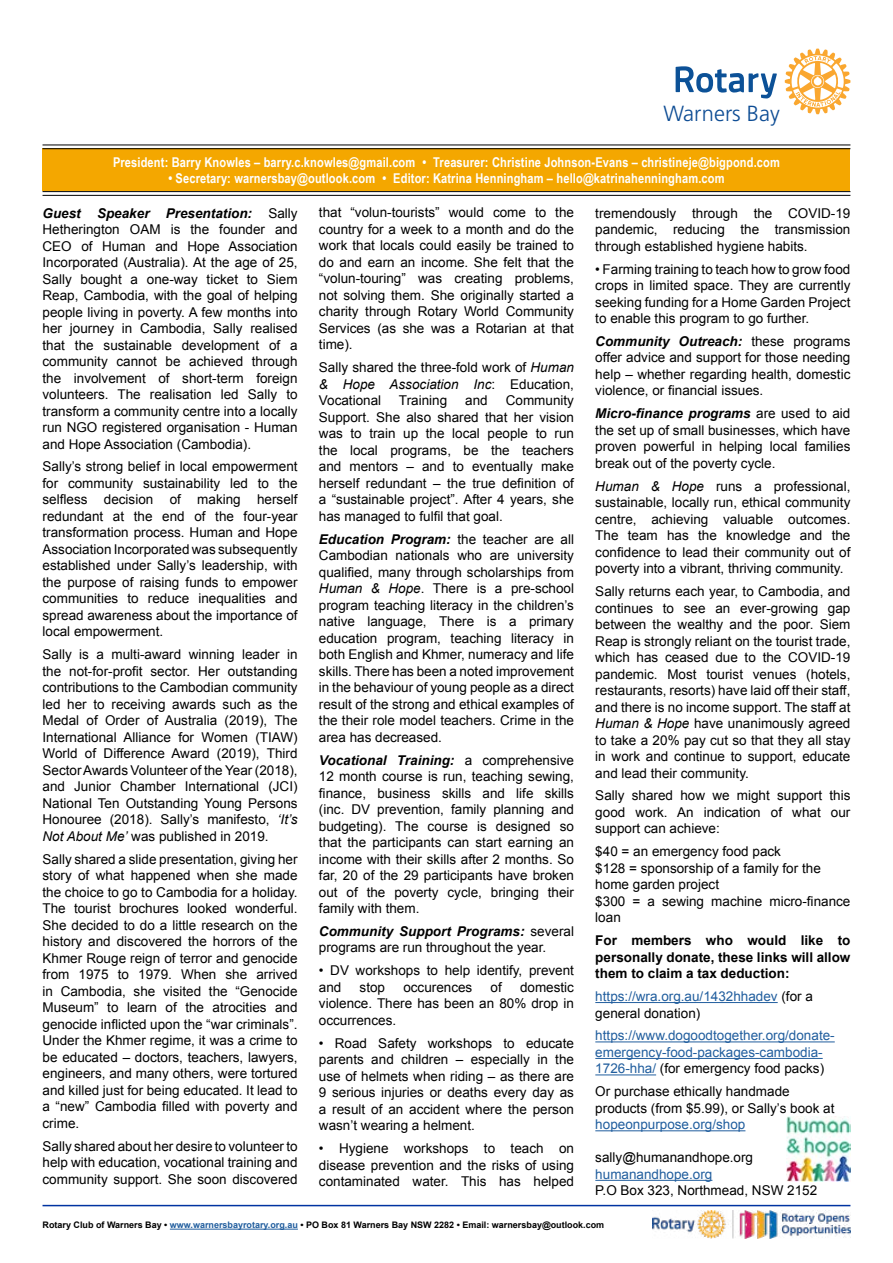
<style>
.page{position:relative;width:893px;height:1263px;background:#fff}
.page>*{position:absolute;margin:0;border:0;box-sizing:border-box;transform-origin:0 0}
.t1{font:300 21.9px "Frutiger LT Std";color:#0d4c94}
.t2{font:13.5px/16.5px "Arial";color:#000;text-align:justify}
.t3{font:13.5px/16.5px "Arial";color:#215e9e}
.t4{font:700 13.5px "Arial Narrow";letter-spacing:.01em;color:#fff}
.t5{font:700 13.5px/16.5px "Arial";color:#000;text-align:justify}
.t6{font:700 9px "Arial";color:#000}
.s1{font-weight:700;font-style:italic}
.s2{font-style:italic}
.s3{color:#000}
.s4{color:#215e9e}
</style>
<div class="page">
<hr style="left:43px;top:1205px;width:807px;height:1px;background:#0033a1">
<hr style="left:170px;top:1229px;width:128px;height:1px;background:#215e9e">
<img style="left:653px;top:1211px;width:197px;height:28px">
<svg style="left:676px;top:66px;width:101px;height:32px"></svg>
<svg style="left:785px;top:49px;width:65px;height:65px"></svg>
<hr style="left:595px;top:1002px;width:183px;height:1px;background:#215e9e">
<hr style="left:595px;top:1041px;width:240px;height:1px;background:#215e9e">
<hr style="left:595px;top:1058px;width:228px;height:1px;background:#215e9e">
<hr style="left:595px;top:1074px;width:61px;height:1px;background:#215e9e">
<hr style="left:595px;top:1130px;width:150px;height:1px;background:#215e9e">
<hr style="left:595px;top:1180px;width:117px;height:1px;background:#215e9e">
<div style="left:43px;top:149px;width:807px;height:42px;background:#f4a700"></div>
<hr style="left:43px;top:145px;width:807px;height:1px;background:#000">
<hr style="left:43px;top:148px;width:807px;height:1px;background:#000">
<hr style="left:43px;top:191px;width:807px;height:1px;background:#000">
<hr style="left:43px;top:195px;width:807px;height:1px;background:#000">
<img style="left:786px;top:1117px;width:64px;height:64px">
<h1 class="t1" style="left:588px;top:101px;width:193px">Club of Warners Bay</h1>
<p class="t4" style="left:113px;top:152px;width:668px">President: Barry Knowles – barry.c.knowles@gmail.com • Treasurer: Christine Johnson-Evans – christineje@bigpond.com</p>
<p class="t4" style="left:168px;top:168px;width:558px">• Secretary: warnersbay@outlook.com • Editor: Katrina Henningham – hello@katrinahenningham.com</p>
<p class="t2" style="left:43px;top:205px;width:257px"><span class="s1">Guest Speaker Presentation:</span> Sally Hetherington OAM is the founder and CEO of Human and Hope Association Incorporated (Australia). At the age of 25, Sally bought a one-way ticket to Siem Reap, Cambodia, with the goal of helping people living in poverty. A few months into her journey in Cambodia, Sally realised that the sustainable development of a community cannot be achieved through the involvement of short-term foreign volunteers. The realisation led Sally to transform a community centre into a locally run NGO registered organisation - Human and Hope Association (Cambodia).</p>
<p class="t2" style="left:43px;top:459px;width:257px">Sally’s strong belief in local empowerment for community sustainability led to the selfless decision of making herself redundant at the end of the four-year transformation process. Human and Hope Association Incorporated was subsequently established under Sally’s leadership, with the purpose of raising funds to empower communities to reduce inequalities and spread awareness about the importance of local empowerment.</p>
<p class="t2" style="left:43px;top:646px;width:257px">Sally is a multi-award winning leader in the not-for-profit sector. Her outstanding contributions to the Cambodian community led her to receiving awards such as the Medal of Order of Australia (2019), The International Alliance for Women (TIAW)<br>World of Difference Award (2019), Third Sector Awards Volunteer of the Year (2018), and Junior Chamber International (JCI)<br>National Ten Outstanding Young Persons Honouree (2018). Sally’s manifesto, <span class="s2">‘It’s Not About Me’</span> was published in 2019.</p>
<p class="t2" style="left:43px;top:851px;width:257px">Sally shared a slide presentation, giving her story of what happened when she made the choice to go to Cambodia for a holiday.<br>The tourist brochures looked wonderful.<br>She decided to do a little research on the history and discovered the horrors of the Khmer Rouge reign of terror and genocide from 1975 to 1979. When she arrived in Cambodia, she visited the “Genocide Museum” to learn of the atrocities and genocide inflicted upon the “war criminals”.<br>Under the Khmer regime, it was a crime to be educated – doctors, teachers, lawyers, engineers, and many others, were tortured and killed just for being educated. It lead to a “new” Cambodia filled with poverty and crime.</p>
<p class="t2" style="left:43px;top:1138px;width:257px">Sally shared about her desire to volunteer to help with education, vocational training and community support. She soon discovered</p>
<p class="t2" style="left:319px;top:205px;width:257px">that “volun-tourists” would come to the country for a week to a month and do the work that locals could easily be trained to do and earn an income. She felt that the “volun-touring” was creating problems, not solving them. She originally started a charity through Rotary World Community Services (as she was a Rotarian at that time).</p>
<p class="t2" style="left:319px;top:359px;width:257px">Sally shared the three-fold work of <span class="s2">Human &amp; Hope Association Inc</span>: Education, Vocational</p>
<p class="t2" style="left:319px;top:392px;width:257px;text-indent:187px">Community Support. She also shared that her vision was to train up the local people to run the local programs, be the teachers and mentors – and to eventually make herself redundant – the true definition of a “sustainable project”. After 4 years, she has managed to fulfil that goal.</p>
<p class="t2" style="left:319px;top:531px;width:257px"><span class="s1">Education Program:</span> the teacher are all Cambodian nationals who are university qualified, many through scholarships from <span class="s2">Human &amp; Hope</span>. There is a pre-school program teaching literacy in the children’s native language, There is a primary education program, teaching literacy in both English and Khmer, numeracy and life skills. There has been a noted improvement in the behaviour of young people as a direct result of the strong and ethical examples of the their role model teachers. Crime in the area has decreased.</p>
<p class="t2" style="left:319px;top:752px;width:257px"><span class="s1">Vocational Training:</span> a comprehensive 12 month course is run, teaching sewing, finance, business skills and life skills (inc. DV prevention, family planning and budgeting). The course is designed so that the participants can start earning an income with their skills after 2 months. So far, 20 of the 29 participants have broken out of the poverty cycle, bringing their family with them.</p>
<p class="t2" style="left:319px;top:923px;width:257px"><span class="s1">Community Support Programs:</span> several programs are run throughout the year.</p>
<p class="t2" style="left:319px;top:962px;width:257px">• DV workshops to help identify, prevent and</p>
<p class="t2" style="left:399px;top:392px;width:50px">Training</p>
<p class="t2" style="left:465px;top:392px;width:24px">and</p>
<p class="t2" style="left:360px;top:979px;width:27px">stop</p>
<p class="t2" style="left:403px;top:979px;width:71px">occurences</p>
<p class="t2" style="left:491px;top:979px;width:13px">of</p>
<p class="t2" style="left:319px;top:979px;width:257px;text-indent:201px">domestic violence. There has been an 80% drop in occurrences.</p>
<p class="t2" style="left:319px;top:1035px;width:257px">• Road Safety workshops to educate parents and children – especially in the use of helmets when riding – as there are 9 serious injuries or deaths every day as a result of an accident where the person wasn’t wearing a helment.</p>
<p class="t2" style="left:319px;top:1140px;width:257px">• Hygiene workshops to teach on disease prevention and the risks of using contaminated water. This has helped</p>
<p class="t2" style="left:595px;top:205px;width:257px">tremendously through the COVID-19 pandemic, reducing the transmission through established hygiene habits.</p>
<p class="t2" style="left:595px;top:261px;width:257px">• Farming training to teach how to grow food crops in limited space. They are currently seeking funding for a Home Garden Project to enable this program to go further.</p>
<p class="t2" style="left:595px;top:333px;width:257px"><span class="s1">Community Outreach:</span> these programs offer advice and support for those needing help – whether regarding health, domestic violence, or financial issues.</p>
<p class="t2" style="left:595px;top:405px;width:257px"><span class="s1">Micro-finance programs</span> are used to aid the set up of small businesses, which have proven powerful in helping local families break out of the poverty cycle.</p>
<p class="t2" style="left:595px;top:478px;width:257px"><span class="s2">Human &amp; Hope</span> runs a professional, sustainable, locally run, ethical community centre, achieving valuable outcomes.<br>The team has the knowledge and the confidence to lead their community out of poverty into a vibrant, thriving community.</p>
<p class="t2" style="left:595px;top:583px;width:257px">Sally returns each year, to Cambodia, and continues to see an ever-growing gap between the wealthy and the poor. Siem Reap is strongly reliant on the tourist trade, which has ceased due to the COVID-19 pandemic. Most tourist venues (hotels, restaurants, resorts) have laid off their staff, and there is no income support. The staff at <span class="s2">Human &amp; Hope</span> have unanimously agreed to take a 20% pay cut so that they all stay in work and continue to support, educate and lead their community.</p>
<p class="t2" style="left:595px;top:787px;width:257px">Sally shared how we might support this good work. An indication of what our support can achieve:</p>
<p class="t2" style="left:595px;top:843px;width:257px;text-align:left">$40 = an emergency food pack<br>$128 = sponsorship of a family for the home garden project<br>$300 = a sewing machine micro-finance loan</p>
<p class="t5" style="left:595px;top:933px;width:257px">For members who would like to personally donate, these links will allow them to claim a tax deduction:</p>
<p class="t3" style="left:595px;top:988px;width:219px">https://wra.org.au/1432hhadev <span class="s3">(for a general donation)</span></p>
<p class="t3" style="left:595px;top:1027px;width:241px">https://www.dogoodtogether.org/donate&shy;emergency-food-packages-cambodia-<br>1726-hha/ <span class="s3">(for emergency food packs)</span></p>
<p class="t2" style="left:595px;top:1083px;width:241px">Or purchase ethically handmade products (from $5.99), or Sally’s book at</p>
<p class="t3" style="left:595px;top:1116px;width:152px">hopeonpurpose.org/shop</p>
<p class="t2" style="left:595px;top:1149px;width:159px">sally@humanandhope.org</p>
<p class="t3" style="left:595px;top:1166px;width:119px">humanandhope.org</p>
<p class="t2" style="left:595px;top:1182px;width:223px">P.O Box 323, Northmead, NSW 2152</p>
<p class="t6" style="left:43px;top:1219px;width:563px">Rotary Club of Warners Bay • <span class="s4">www.warnersbayrotary.org.au</span> • PO Box 81 Warners Bay NSW 2282 • Email: warnersbay@outlook.com</p>
</div>
